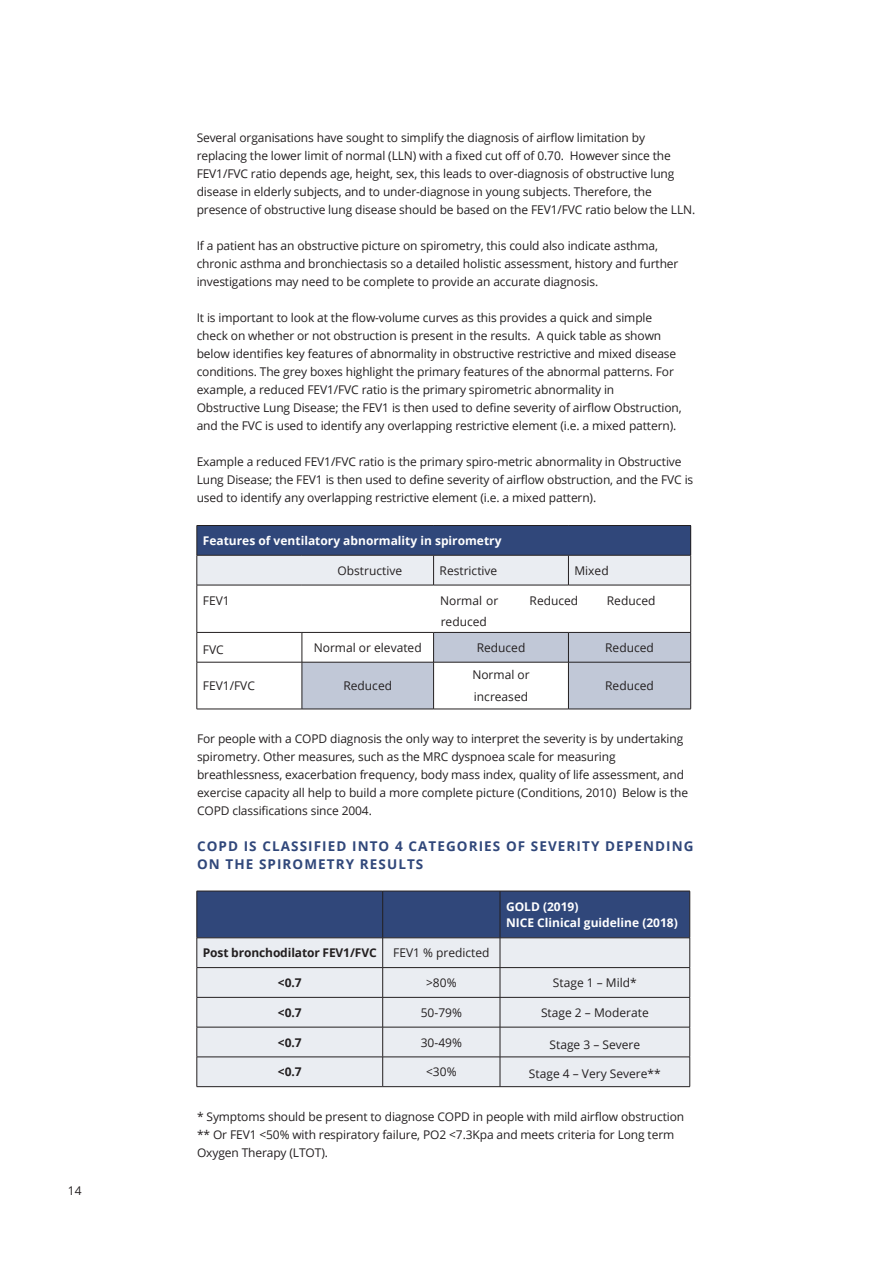
<style>
.page{position:relative;width:893px;height:1263px;background:#fff}
.page>*{position:absolute;margin:0;border:0;box-sizing:border-box;transform-origin:0 0}
.t1{font:700 13.5px/18px "Open Sans";letter-spacing:.08em;color:#30477a}
.t2{font:12px/18px "Open Sans";letter-spacing:-.01em;color:#231f20}
.t3{font:700 12px "Open Sans";color:#fff}
.t4{font:700 12px "Open Sans";letter-spacing:-.01em;color:#231f20}
</style>
<div class="page">
<svg style="left:303px;top:633px;width:387px;height:76px"></svg>
<hr style="left:197px;top:585px;width:105px;height:1px;background:#231f20">
<hr style="left:197px;top:585px;width:1px;height:47px;background:#231f20">
<hr style="left:302px;top:585px;width:132px;height:1px;background:#231f20">
<hr style="left:434px;top:585px;width:134px;height:1px;background:#231f20">
<hr style="left:568px;top:585px;width:123px;height:1px;background:#231f20">
<hr style="left:690px;top:585px;width:1px;height:47px;background:#231f20">
<hr style="left:197px;top:632px;width:105px;height:1px;background:#231f20">
<hr style="left:197px;top:632px;width:1px;height:30px;background:#231f20">
<hr style="left:302px;top:632px;width:132px;height:1px;background:#231f20">
<hr style="left:302px;top:632px;width:1px;height:30px;background:#231f20">
<hr style="left:197px;top:662px;width:105px;height:1px;background:#231f20">
<hr style="left:197px;top:662px;width:1px;height:47px;background:#231f20">
<hr style="left:197px;top:709px;width:105px;height:1px;background:#231f20">
<hr style="left:434px;top:709px;width:134px;height:1px;background:#231f20">
<hr style="left:197px;top:525px;width:105px;height:1px;background:#231f20">
<hr style="left:302px;top:525px;width:132px;height:1px;background:#231f20">
<hr style="left:434px;top:525px;width:134px;height:1px;background:#231f20">
<hr style="left:568px;top:525px;width:123px;height:1px;background:#231f20">
<svg style="left:197px;top:526px;width:494px;height:59px;background:#8a97b3"></svg>
<hr style="left:197px;top:555px;width:105px;height:1px;background:#231f20">
<hr style="left:302px;top:555px;width:132px;height:1px;background:#231f20">
<hr style="left:434px;top:555px;width:134px;height:1px;background:#231f20">
<hr style="left:568px;top:555px;width:123px;height:1px;background:#231f20">
<hr style="left:434px;top:632px;width:134px;height:1px;background:#231f20">
<hr style="left:433px;top:632px;width:1px;height:30px;background:#231f20">
<hr style="left:434px;top:662px;width:134px;height:1px;background:#231f20">
<hr style="left:568px;top:632px;width:123px;height:1px;background:#231f20">
<hr style="left:568px;top:632px;width:1px;height:30px;background:#231f20">
<hr style="left:690px;top:632px;width:1px;height:30px;background:#231f20">
<hr style="left:302px;top:662px;width:132px;height:1px;background:#231f20">
<hr style="left:302px;top:662px;width:1px;height:47px;background:#231f20">
<hr style="left:433px;top:662px;width:1px;height:47px;background:#231f20">
<hr style="left:302px;top:709px;width:132px;height:1px;background:#231f20">
<hr style="left:568px;top:662px;width:123px;height:1px;background:#231f20">
<hr style="left:568px;top:662px;width:1px;height:47px;background:#231f20">
<hr style="left:690px;top:662px;width:1px;height:47px;background:#231f20">
<hr style="left:568px;top:709px;width:123px;height:1px;background:#231f20">
<div style="left:198px;top:998px;width:491px;height:88px;background:#eaedf2"></div>
<svg style="left:197px;top:892px;width:493px;height:105px;background:#96a1ba"></svg>
<hr style="left:197px;top:997px;width:186px;height:1px;background:#231f20">
<hr style="left:197px;top:997px;width:1px;height:30px;background:#231f20">
<hr style="left:383px;top:997px;width:117px;height:1px;background:#231f20">
<hr style="left:382px;top:997px;width:1px;height:30px;background:#231f20">
<hr style="left:500px;top:997px;width:190px;height:1px;background:#231f20">
<hr style="left:500px;top:997px;width:1px;height:30px;background:#231f20">
<hr style="left:689px;top:997px;width:1px;height:30px;background:#231f20">
<hr style="left:197px;top:1027px;width:186px;height:1px;background:#231f20">
<hr style="left:197px;top:1027px;width:1px;height:30px;background:#231f20">
<hr style="left:383px;top:1027px;width:117px;height:1px;background:#231f20">
<hr style="left:382px;top:1027px;width:1px;height:30px;background:#231f20">
<hr style="left:500px;top:1027px;width:190px;height:1px;background:#231f20">
<hr style="left:500px;top:1027px;width:1px;height:30px;background:#231f20">
<hr style="left:689px;top:1027px;width:1px;height:30px;background:#231f20">
<hr style="left:197px;top:1057px;width:186px;height:1px;background:#231f20">
<svg style="left:197px;top:1057px;width:1px;height:29px"></svg>
<hr style="left:383px;top:1057px;width:117px;height:1px;background:#231f20">
<svg style="left:382px;top:1057px;width:1px;height:29px"></svg>
<hr style="left:500px;top:1057px;width:190px;height:1px;background:#231f20">
<svg style="left:500px;top:1057px;width:1px;height:29px"></svg>
<svg style="left:689px;top:1057px;width:1px;height:29px"></svg>
<hr style="left:197px;top:1086px;width:186px;height:1px;background:#231f20">
<hr style="left:383px;top:1086px;width:117px;height:1px;background:#231f20">
<hr style="left:500px;top:1086px;width:190px;height:1px;background:#231f20">
<hr style="left:197px;top:891px;width:186px;height:1px;background:#231f20">
<hr style="left:197px;top:891px;width:1px;height:47px;background:#231f20">
<hr style="left:197px;top:937px;width:186px;height:1px;background:#231f20">
<hr style="left:383px;top:891px;width:117px;height:1px;background:#231f20">
<hr style="left:382px;top:891px;width:1px;height:47px;background:#231f20">
<hr style="left:383px;top:937px;width:117px;height:1px;background:#231f20">
<hr style="left:500px;top:891px;width:190px;height:1px;background:#231f20">
<hr style="left:500px;top:891px;width:1px;height:47px;background:#231f20">
<hr style="left:689px;top:891px;width:1px;height:47px;background:#231f20">
<hr style="left:500px;top:937px;width:190px;height:1px;background:#231f20">
<p class="t2" style="left:68px;top:1181px;width:15px">14</p>
<p class="t2" style="left:197px;top:128px;width:500px">Several organisations have sought to simplify the diagnosis of airflow limitation by replacing the lower limit of normal (LLN) with a fixed cut off of 0.70. However since the FEV1/FVC ratio depends age, height, sex, this leads to over-diagnosis of obstructive lung disease in elderly subjects, and to under-diagnose in young subjects. Therefore, the presence of obstructive lung disease should be based on the FEV1/FVC ratio below the LLN.</p>
<p class="t2" style="left:197px;top:236px;width:483px">If a patient has an obstructive picture on spirometry, this could also indicate asthma, chronic asthma and bronchiectasis so a detailed holistic assessment, history and further investigations may need to be complete to provide an accurate diagnosis.</p>
<p class="t2" style="left:197px;top:308px;width:481px">It is important to look at the flow-volume curves as this provides a quick and simple check on whether or not obstruction is present in the results. A quick table as shown below identifies key features of abnormality in obstructive restrictive and mixed disease conditions. The grey boxes highlight the primary features of the abnormal patterns. For example, a reduced FEV1/FVC ratio is the primary spirometric abnormality in</p>
<p class="t2" style="left:197px;top:398px;width:486px">Obstructive Lung Disease; the FEV1 is then used to define severity of airflow Obstruction, and the FVC is used to identify any overlapping restrictive element (i.e. a mixed pattern).</p>
<p class="t2" style="left:197px;top:452px;width:498px">Example a reduced FEV1/FVC ratio is the primary spiro-metric abnormality in Obstructive<br>Lung Disease; the FEV1 is then used to define severity of airflow obstruction, and the FVC is used to identify any overlapping restrictive element (i.e. a mixed pattern).</p>
<p class="t3" style="left:203px;top:532px;width:300px">Features of ventilatory abnormality in spirometry</p>
<p class="t2" style="left:338px;top:561px;width:66px">Obstructive</p>
<p class="t2" style="left:440px;top:561px;width:59px">Restrictive</p>
<p class="t2" style="left:574px;top:561px;width:36px">Mixed</p>
<p class="t2" style="left:203px;top:591px;width:28px">FEV1</p>
<p class="t2" style="left:440px;top:591px;width:60px">Normal or</p>
<p class="t2" style="left:530px;top:591px;width:50px">Reduced</p>
<p class="t2" style="left:607px;top:591px;width:50px">Reduced</p>
<p class="t2" style="left:441px;top:613px;width:48px">reduced</p>
<p class="t2" style="left:203px;top:640px;width:22px">FVC</p>
<p class="t2" style="left:314px;top:638px;width:109px">Normal or elevated</p>
<p class="t2" style="left:477px;top:638px;width:50px">Reduced</p>
<p class="t2" style="left:605px;top:638px;width:50px">Reduced</p>
<p class="t2" style="left:203px;top:676px;width:54px">FEV1/FVC</p>
<p class="t2" style="left:343px;top:676px;width:50px">Reduced</p>
<p class="t2" style="left:472px;top:666px;width:59px">Normal or</p>
<p class="t2" style="left:474px;top:687px;width:56px">increased</p>
<p class="t2" style="left:605px;top:676px;width:50px">Reduced</p>
<p class="t2" style="left:197px;top:729px;width:493px">For people with a COPD diagnosis the only way to interpret the severity is by undertaking spirometry. Other measures, such as the MRC dyspnoea scale for measuring breathlessness, exacerbation frequency, body mass index, quality of life assessment, and exercise capacity all help to build a more complete picture (Conditions, 2010) Below is the COPD classifications since 2004.</p>
<p class="t1" style="left:197px;top:836px;width:498px">COPD IS CLASSIFIED INTO 4 CATEGORIES OF SEVERITY DEPENDING<br>ON THE SPIROMETRY RESULTS</p>
<p class="t3" style="left:506px;top:898px;width:74px">GOLD (2019)</p>
<p class="t3" style="left:506px;top:914px;width:173px">NICE Clinical guideline (2018)</p>
<p class="t4" style="left:203px;top:944px;width:175px">Post bronchodilator FEV1/FVC</p>
<p class="t2" style="left:393px;top:944px;width:98px">FEV1 % predicted</p>
<p class="t4" style="left:278px;top:974px;width:25px">&lt;0.7</p>
<p class="t2" style="left:426px;top:973px;width:32px">&gt;80%</p>
<p class="t2" style="left:553px;top:973px;width:85px">Stage 1 – Mild*</p>
<p class="t4" style="left:278px;top:1004px;width:25px">&lt;0.7</p>
<p class="t2" style="left:421px;top:1003px;width:43px">50-79%</p>
<p class="t2" style="left:541px;top:1003px;width:109px">Stage 2 – Moderate</p>
<p class="t4" style="left:278px;top:1034px;width:25px">&lt;0.7</p>
<p class="t2" style="left:421px;top:1033px;width:43px">30-49%</p>
<p class="t2" style="left:549px;top:1035px;width:92px">Stage 3 – Severe</p>
<p class="t4" style="left:278px;top:1063px;width:25px">&lt;0.7</p>
<p class="t2" style="left:426px;top:1063px;width:32px">&lt;30%</p>
<p class="t2" style="left:529px;top:1065px;width:133px">Stage 4 – Very Severe**</p>
<p class="t2" style="left:197px;top:1107px;width:489px">* Symptoms should be present to diagnose COPD in people with mild airflow obstruction</p>
<p class="t2" style="left:197px;top:1125px;width:479px">** Or FEV1 &lt;50% with respiratory failure, PO2 &lt;7.3Kpa and meets criteria for Long term<br>Oxygen Therapy (LTOT).</p>
</div>
